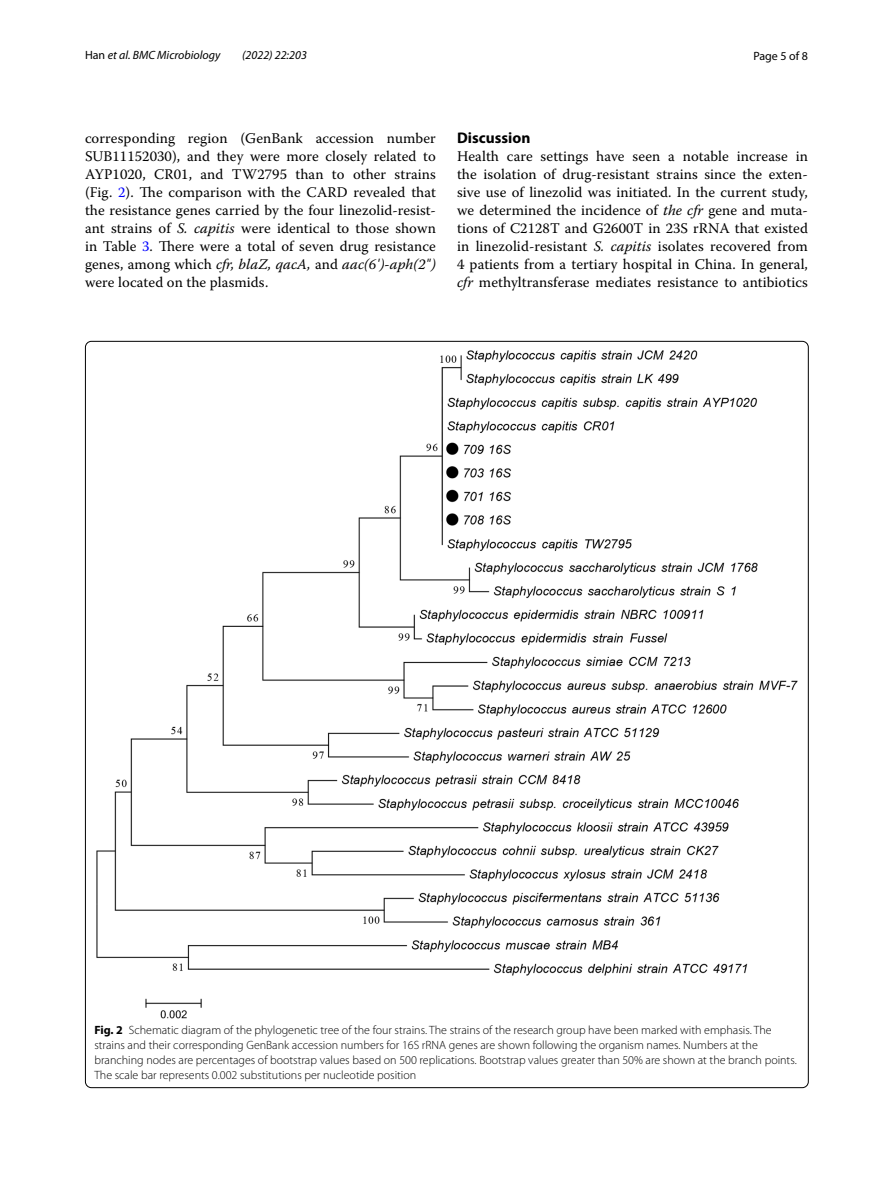
<style>
.page{position:relative;width:893px;height:1187px;background:#fff}
.page>*{position:absolute;margin:0;border:0;box-sizing:border-box;transform-origin:0 0}
.t1{font:700 15.45px "Myriad Pro";color:#000}
.t2{font:14.7px/18px "Warnock Pro";letter-spacing:.005em;color:#000;text-align:justify}
.t3{font:300 12px/15px "Myriad Pro";color:#000}
.t4{font:italic 12px "Myriad Pro";color:#000}
.t5{font:12px "Myriad Pro";color:#000}
.s1{font-style:normal}
.s2{color:#00f}
.s3{font-style:italic}
.s4{font-family:"Segoe UI";font-style:italic}
.s5{font-weight:700}
</style>
<div class="page">
<img style="left:97px;top:350px;width:700px;height:668px">
<p class="t4" style="left:85px;top:48px;width:137px"><span class="s1">Han</span> et al. BMC Microbiology</p>
<p class="t4" style="left:242px;top:48px;width:66px">(2022) 22:203</p>
<p class="t5" style="left:753px;top:48px;width:56px">Page 5 of 8</p>
<p class="t2" style="left:85px;top:128px;width:352px">corresponding region (GenBank accession number SUB11152030), and they were more closely related to AYP1020, CR01, and TW2795 than to other strains (Fig. <span class="s2">2</span>). The comparison with the CARD revealed that the resistance genes carried by the four linezolid-resist&shy;ant strains of <span class="s3">S. capitis</span> were identical to those shown in Table <span class="s2">3</span>. There were a total of seven drug resistance genes, among which <span class="s3">cfr, blaZ, qacA,</span> and <span class="s3">aac(6</span><span class="s4">′</span><span class="s3">)-aph(2</span><span class="s4">″</span><span class="s3">) </span>were located on the plasmids.</p>
<p class="t1" style="left:457px;top:128px;width:75px">Discussion</p>
<p class="t2" style="left:457px;top:147px;width:352px">Health care settings have seen a notable increase in the isolation of drug-resistant strains since the exten&shy;sive use of linezolid was initiated. In the current study, we determined the incidence of <span class="s3">the cfr</span> gene and muta&shy;tions of C2128T and G2600T in 23S rRNA that existed in linezolid-resistant <span class="s3">S. capitis</span> isolates recovered from 4 patients from a tertiary hospital in China. In general, <span class="s3">cfr</span> methyltransferase mediates resistance to antibiotics</p>
<p class="t3" style="left:94px;top:1022px;width:704px"><span class="s5">Fig. 2</span> Schematic diagram of the phylogenetic tree of the four strains. The strains of the research group have been marked with emphasis. The strains and their corresponding GenBank accession numbers for 16S rRNA genes are shown following the organism names. Numbers at the branching nodes are percentages of bootstrap values based on 500 replications. Bootstrap values greater than 50% are shown at the branch points.<br>The scale bar represents 0.002 substitutions per nucleotide position</p>
</div>
